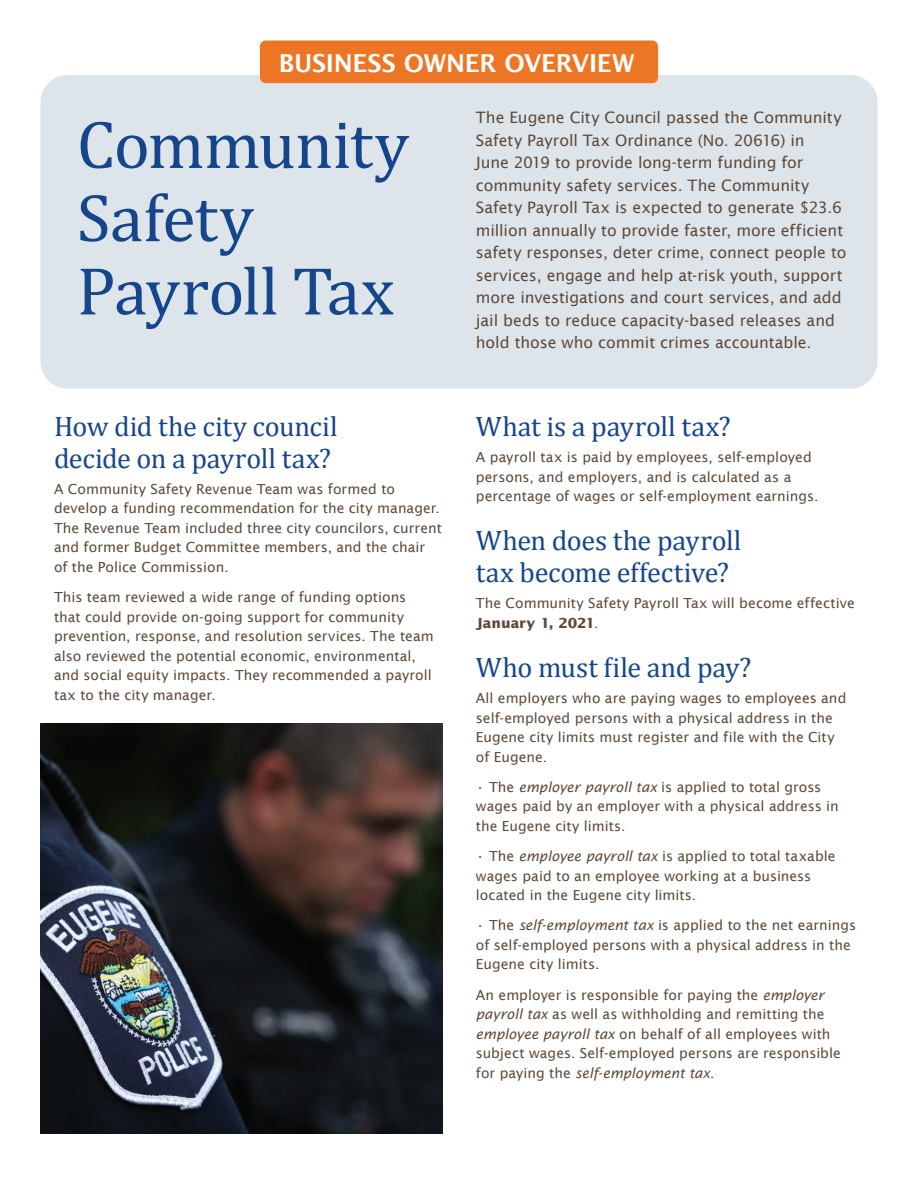
<style>
.page{position:relative;width:918px;height:1188px;background:#fff}
.page>*{position:absolute;margin:0;border:0;box-sizing:border-box;transform-origin:0 0}
.t1{font:68.4px/73.2px "Cambria";letter-spacing:-.01em;color:#15468c}
.t2{font:28.2px/31.5px "Cambria";letter-spacing:-.01em;color:#15468c}
.t3{font:600 24.75px "Lucida Sans";letter-spacing:-.01em;color:#fff}
.t4{font:15.75px/22.5px "Lucida Sans";letter-spacing:-.005em;color:#5d4a3c}
.t5{font:13.8px/19.5px "Lucida Sans";letter-spacing:.005em;color:#5d4a3c}
.s1{font-weight:700}
.s2{font-style:italic}
</style>
<div class="page">
<div style="left:40px;top:75px;width:838px;height:314px;background:#dee5ea;border-radius:27px"></div>
<div style="left:260px;top:40px;width:398px;height:43px;background:#ed7625;border-radius:6px"></div>
<img style="left:40px;top:724px;width:402px;height:410px">
<h3 class="t3" style="left:279px;top:49px;width:357px">BUSINESS OWNER OVERVIEW</h3>
<h1 class="t1" style="left:77px;top:108px;width:334px">Community<br>Safety<br>Payroll Tax</h1>
<h2 class="t2" style="left:54px;top:411px;width:285px">How did the city council decide on a payroll tax?</h2>
<p class="t5" style="left:54px;top:479px;width:389px">A Community Safety Revenue Team was formed to develop a funding recommendation for the city manager.<br>The Revenue Team included three city councilors, current and former Budget Committee members, and the chair of the Police Commission.</p>
<p class="t5" style="left:54px;top:588px;width:381px">This team reviewed a wide range of funding options that could provide on-going support for community prevention, response, and resolution services. The team also reviewed the potential economic, environmental, and social equity impacts. They recommended a payroll tax to the city manager.</p>
<p class="t4" style="left:476px;top:106px;width:372px">The Eugene City Council passed the Community Safety Payroll Tax Ordinance (No. 20616) in<br>June 2019 to provide long-term funding for community safety services. The Community Safety Payroll Tax is expected to generate $23.6 million annually to provide faster, more efficient safety responses, deter crime, connect people to services, engage and help at-risk youth, support more investigations and court services, and add jail beds to reduce capacity-based releases and hold those who commit crimes accountable.</p>
<h2 class="t2" style="left:476px;top:411px;width:256px">What is a payroll tax?</h2>
<p class="t5" style="left:476px;top:448px;width:344px">A payroll tax is paid by employees, self-employed persons, and employers, and is calculated as a percentage of wages or self-employment earnings.</p>
<h2 class="t2" style="left:476px;top:525px;width:267px">When does the payroll tax become effective?</h2>
<p class="t5" style="left:476px;top:594px;width:380px">The Community Safety Payroll Tax will become effective<br><span class="s1">January 1, 2021</span>.</p>
<h2 class="t2" style="left:476px;top:651px;width:277px">Who must file and pay?</h2>
<p class="t5" style="left:476px;top:688px;width:372px">All employers who are paying wages to employees and self-employed persons with a physical address in the Eugene city limits must register and file with the City of Eugene.</p>
<p class="t5" style="left:476px;top:777px;width:364px">• The <span class="s2">employer payroll tax</span> is applied to total gross wages paid by an employer with a physical address in the Eugene city limits.</p>
<p class="t5" style="left:476px;top:846px;width:361px">• The <span class="s2">employee payroll tax</span> is applied to total taxable wages paid to an employee working at a business located in the Eugene city limits.</p>
<p class="t5" style="left:476px;top:916px;width:382px">• The <span class="s2">self-employment tax</span> is applied to the net earnings of self-employed persons with a physical address in the<br>Eugene city limits.</p>
<p class="t5" style="left:476px;top:985px;width:367px">An employer is responsible for paying the <span class="s2">employer payroll tax</span> as well as withholding and remitting the <span class="s2">employee payroll tax</span> on behalf of all employees with subject wages. Self-employed persons are responsible for paying the <span class="s2">self-employment tax</span>.</p>
</div>
